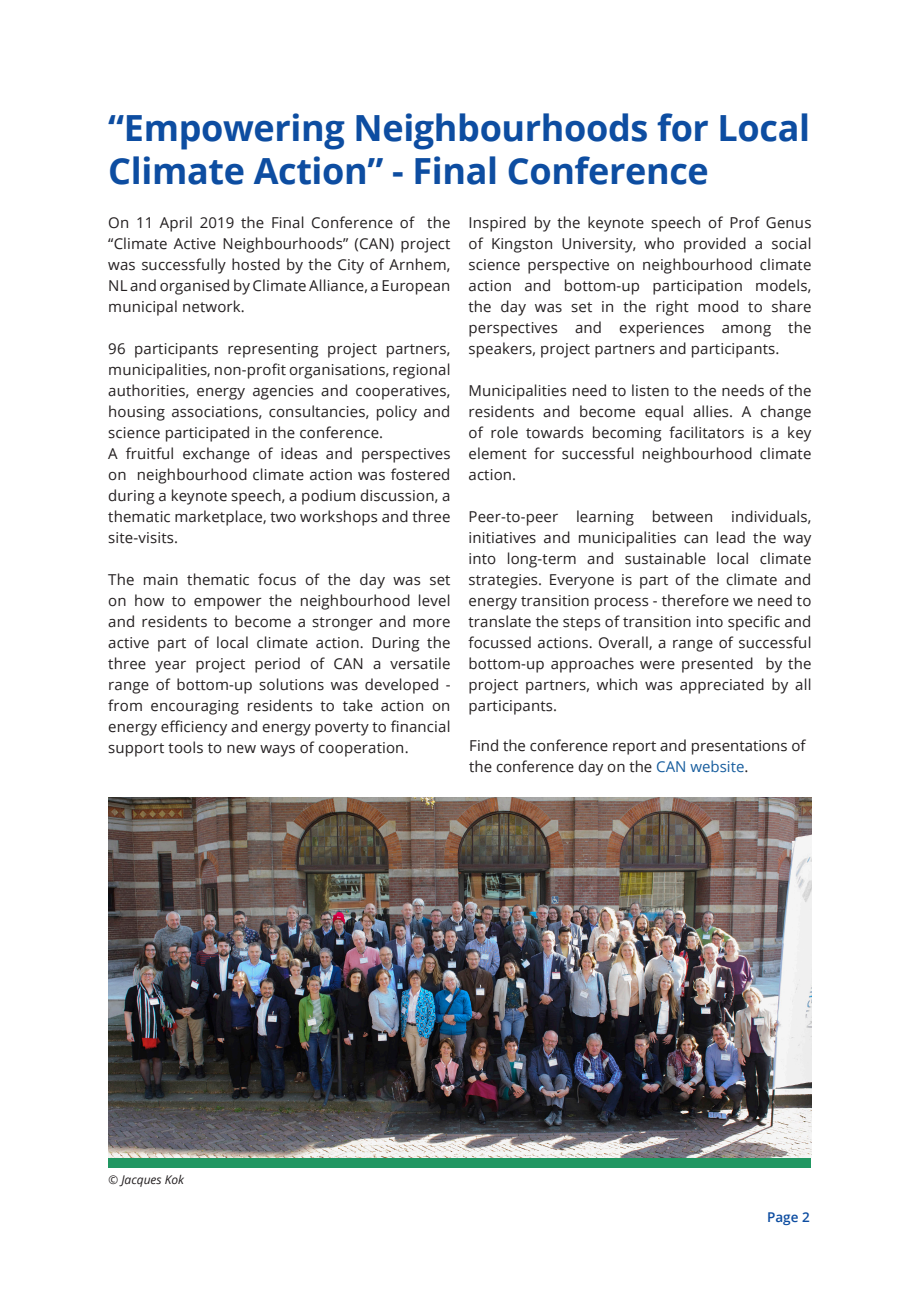
<style>
.page{position:relative;width:919px;height:1289px;background:#fff}
.page>*{position:absolute;margin:0;border:0;box-sizing:border-box;transform-origin:0 0}
.t1{font:700 36px/43.2px "Open Sans";letter-spacing:-.01em;color:#0d4da1}
.t2{font:15px/21px "Open Sans";letter-spacing:.01em;color:#231f20;text-align:justify}
.t3{font:600 13.5px "Open Sans";color:#0d4da1}
.t4{font:italic 12px "Open Sans";color:#231f20}
.s1{color:#175d9e}
</style>
<div class="page">
<div style="left:108px;top:1157px;width:702px;height:11px;background:#219762"></div>
<img style="left:108px;top:797px;width:703px;height:360px">
<p class="t1" style="left:108px;top:105px;width:703px">“Empowering Neighbourhoods for Local<br>Climate Action” - Final Conference</p>
<p class="t2" style="left:108px;top:211px;width:344px">On 11 April 2019 the Final Conference of the “Climate Active Neighbourhoods” (CAN) project was successfully hosted by the City of Arnhem, NL and organised by Climate Alliance, a European municipal network.</p>
<p class="t2" style="left:108px;top:337px;width:344px">96 participants representing project partners, municipalities, non-profit organisations, regional authorities, energy agencies and cooperatives, housing associations, consultancies, policy and science participated in the conference.</p>
<p class="t2" style="left:108px;top:442px;width:344px">A fruitful exchange of ideas and perspectives on neighbourhood climate action was fostered during a keynote speech, a podium discussion, a thematic marketplace, two workshops and three site-visits.</p>
<p class="t2" style="left:108px;top:568px;width:344px">The main thematic focus of the day was set on how to empower the neighbourhood level and residents to become a stronger and more active part of local climate action. During the three year project period of CAN a versatile range of bottom-up solutions was developed - from encouraging residents to take action on energy efficiency and energy poverty to financial support tools to new ways of cooperation.</p>
<p class="t2" style="left:468px;top:211px;width:344px">Inspired by the keynote speech of Prof Genus of Kingston University, who provided a social science perspective on neighbourhood climate action and bottom-up participation models, the day was set in the right mood to share perspectives and experiences among the speakers, project partners and participants.</p>
<p class="t2" style="left:468px;top:379px;width:344px">Municipalities need to listen to the needs of the residents and become equal allies. A change of role towards becoming facilitators is a key element for successful neighbourhood climate action.</p>
<p class="t2" style="left:468px;top:505px;width:344px">Peer-to-peer learning between individuals, initiatives and municipalities can lead the way into long-term and sustainable local climate strategies. Everyone is part of the climate and energy transition process - therefore we need to translate the steps of transition into specific and focussed actions. Overall, a range of successful bottom-up approaches were presented by the project partners, which was appreciated by all participants.</p>
<p class="t2" style="left:469px;top:735px;width:338px">Find the conference report and presentations of the conference day on the <span class="s1">CAN website</span>.</p>
<p class="t4" style="left:108px;top:1170px;width:77px">© Jacques Kok</p>
<p class="t3" style="left:767px;top:1207px;width:44px">Page 2</p>
</div>
